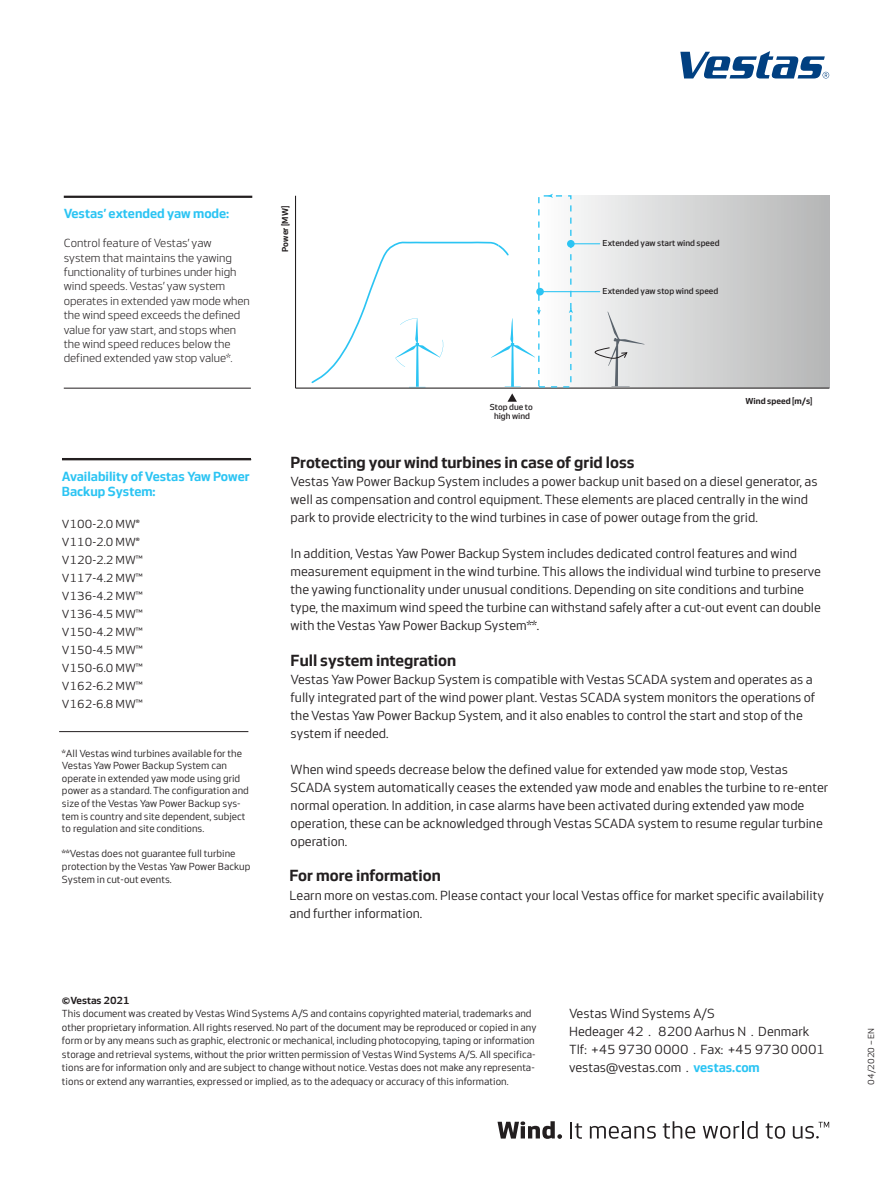
<style>
.page{position:relative;width:893px;height:1191px;background:#fff}
.page>*{position:absolute;margin:0;border:0;box-sizing:border-box;transform-origin:0 0}
.Body_Text{font:600 16.5px "Vestas Sans";color:#231f20}
.Sub_Headline{font:600 16.5px "Vestas Sans";color:#231f20}
.Body_Text-2{font:13.5px/18px "Vestas Sans";color:#231f20}
.Address{font:13.5px "Vestas Sans";color:#231f20}
.Quotation_Heading{font:600 13.5px/15px "Vestas Sans";color:#2bc4f3}
.Quotation_Heading-2{font:12px/14.4px "Vestas Sans Standard";letter-spacing:-.005em;color:#231f20}
.Quotation_Bullets{font:12px "Vestas Sans";color:#231f20}
.t1{font:10.5px/12.6px "Vestas Sans";color:#231f20}
.t2{font:600 10.5px "Vestas Sans";color:#231f20}
.Date{font:9px "Vestas Sans";color:#231f20}
.t3{font:500 8.85px/9.1px "Vestas Sans";color:#231f20;text-align:center}
.t4{font:600 8.85px "Vestas Sans";color:#231f20}
.s1{font-weight:600;color:#2bc4f3}
</style>
<div class="page">
<svg style="left:680px;top:51px;width:149px;height:27px"></svg>
<svg style="left:497px;top:1121px;width:65px;height:17px"></svg>
<svg style="left:570px;top:1122px;width:12px;height:16px"></svg>
<svg style="left:590px;top:1126px;width:66px;height:12px"></svg>
<svg style="left:663px;top:1121px;width:32px;height:17px"></svg>
<svg style="left:703px;top:1121px;width:55px;height:17px"></svg>
<svg style="left:765px;top:1123px;width:20px;height:15px"></svg>
<svg style="left:793px;top:1121px;width:36px;height:17px"></svg>
<hr style="left:62px;top:458px;width:189px;height:2px;background:#231f20">
<hr style="left:59px;top:731px;width:189px;height:1px;background:#231f20">
<hr style="left:64px;top:388px;width:187px;height:1px;background:#231f20">
<hr style="left:64px;top:196px;width:188px;height:2px;background:#231f20">
<div style="left:513px;top:196px;width:316px;height:191px;background:linear-gradient(to right,#fff,#b5b6b6)"></div>
<svg style="left:594px;top:311px;width:51px;height:76px;background:#dcddde"></svg>
<hr style="left:296px;top:387px;width:533px;height:2px;background:#231f20">
<hr style="left:295px;top:196px;width:1px;height:192px;background:#231f20">
<div style="left:538px;top:195px;width:33px;height:192px;border:1px dashed #2bc4f3"></div>
<svg style="left:548px;top:194px;width:5px;height:4px"></svg>
<svg style="left:310px;top:240px;width:231px;height:162px"></svg>
<svg style="left:569px;top:308px;width:4px;height:5px"></svg>
<svg style="left:575px;top:243px;width:25px;height:1px"></svg>
<div style="left:567px;top:240px;width:8px;height:8px;background:#2bc4f3;border-radius:50%"></div>
<hr style="left:540px;top:291px;width:60px;height:1px;background:#2bc4f3">
<div style="left:536px;top:288px;width:8px;height:7px;background:#2bc4f3;border-radius:50%"></div>
<p class="t4" style="left:280px;top:252px;width:47px;rotate:-90deg">Power [MW]</p>
<p class="Quotation_Heading" style="left:64px;top:206px;width:167px">Vestas’ extended yaw mode:</p>
<p class="Quotation_Heading-2" style="left:64px;top:236px;width:187px">Control feature of Vestas’ yaw system that maintains the yawing functionality of turbines under high wind speeds. Vestas’ yaw system operates in extended yaw mode when the wind speed exceeds the defined value for yaw start, and stops when the wind speed reduces below the defined extended yaw stop value*.</p>
<p class="t3" style="left:603px;top:239px;width:118px">Extended yaw start wind speed</p>
<p class="t3" style="left:603px;top:286px;width:117px">Extended yaw stop wind speed</p>
<p class="t3" style="left:490px;top:403px;width:45px">Stop due to high wind</p>
<p class="t4" style="left:745px;top:396px;width:69px">Wind speed [m/s]</p>
<p class="Quotation_Heading" style="left:62px;top:468px;width:189px">Availability of Vestas Yaw Power<br>Backup System:</p>
<p class="Quotation_Bullets" style="left:62px;top:518px;width:79px">V100-2.0 MW®</p>
<p class="Quotation_Bullets" style="left:62px;top:536px;width:79px">V110-2.0 MW®</p>
<p class="Quotation_Bullets" style="left:62px;top:554px;width:82px">V120-2.2 MW™</p>
<p class="Quotation_Bullets" style="left:62px;top:572px;width:82px">V117-4.2 MW™</p>
<p class="Quotation_Bullets" style="left:62px;top:590px;width:82px">V136-4.2 MW™</p>
<p class="Quotation_Bullets" style="left:62px;top:608px;width:82px">V136-4.5 MW™</p>
<p class="Quotation_Bullets" style="left:62px;top:626px;width:82px">V150-4.2 MW™</p>
<p class="Quotation_Bullets" style="left:62px;top:644px;width:82px">V150-4.5 MW™</p>
<p class="Quotation_Bullets" style="left:62px;top:662px;width:82px">V150-6.0 MW™</p>
<p class="Quotation_Bullets" style="left:62px;top:680px;width:82px">V162-6.2 MW™</p>
<p class="Quotation_Bullets" style="left:62px;top:698px;width:82px">V162-6.8 MW™</p>
<p class="t1" style="left:62px;top:746px;width:188px">*All Vestas wind turbines available for the Vestas Yaw Power Backup System can operate in extended yaw mode using grid power as a standard. The configuration and size of the Vestas Yaw Power Backup sys&shy;tem is country and site dependent, subject to regulation and site conditions.</p>
<p class="t1" style="left:62px;top:847px;width:190px">**Vestas does not guarantee full turbine protection by the Vestas Yaw Power Backup<br>System in cut-out events.</p>
<p class="Body_Text" style="left:291px;top:454px;width:346px">Protecting your wind turbines in case of grid loss</p>
<p class="Body_Text-2" style="left:291px;top:473px;width:529px">Vestas Yaw Power Backup System includes a power backup unit based on a diesel generator, as well as compensation and control equipment. These elements are placed centrally in the wind park to provide electricity to the wind turbines in case of power outage from the grid.</p>
<p class="Body_Text-2" style="left:291px;top:545px;width:532px">In addition, Vestas Yaw Power Backup System includes dedicated control features and wind measurement equipment in the wind turbine. This allows the individual wind turbine to preserve the yawing functionality under unusual conditions. Depending on site conditions and turbine type, the maximum wind speed the turbine can withstand safely after a cut-out event can double with the Vestas Yaw Power Backup System**.</p>
<p class="Body_Text" style="left:291px;top:652px;width:167px">Full system integration</p>
<p class="Body_Text-2" style="left:291px;top:671px;width:526px">Vestas Yaw Power Backup System is compatible with Vestas SCADA system and operates as a fully integrated part of the wind power plant. Vestas SCADA system monitors the operations of the Vestas Yaw Power Backup System, and it also enables to control the start and stop of the system if needed.</p>
<p class="Body_Text-2" style="left:291px;top:761px;width:539px">When wind speeds decrease below the defined value for extended yaw mode stop, Vestas SCADA system automatically ceases the extended yaw mode and enables the turbine to re-enter normal operation. In addition, in case alarms have been activated during extended yaw mode operation, these can be acknowledged through Vestas SCADA system to resume regular turbine operation.</p>
<p class="Sub_Headline" style="left:289px;top:866px;width:153px">For more information</p>
<p class="Body_Text-2" style="left:289px;top:887px;width:536px">Learn more on vestas.com. Please contact your local Vestas office for market specific availability and further information.</p>
<p class="t2" style="left:62px;top:994px;width:69px">©Vestas 2021</p>
<p class="t1" style="left:62px;top:1006px;width:476px;line-height:13.5px">This document was created by Vestas Wind Systems A/S and contains copyrighted material, trademarks and other proprietary information. All rights reserved. No part of the document may be reproduced or copied in any form or by any means such as graphic, electronic or mechanical, including photocopying, taping or information storage and retrieval systems, without the prior written permission of Vestas Wind Systems A/S. All specifica&shy;tions are for information only and are subject to change without notice. Vestas does not make any representa&shy;tions or extend any warranties, expressed or implied, as to the adequacy or accuracy of this information.</p>
<p class="Address" style="left:569px;top:1006px;width:147px">Vestas Wind Systems A/S</p>
<p class="Address" style="left:569px;top:1024px;width:242px">Hedeager 42 . 8200 Aarhus N . Denmark</p>
<p class="Address" style="left:569px;top:1042px;width:258px">Tlf: +45 9730 0000 . Fax: +45 9730 0001</p>
<p class="Address" style="left:569px;top:1060px;width:192px">vestas@vestas.com . <span class="s1">vestas.com</span></p>
<p class="Date" style="left:866px;top:1084px;width:58px;rotate:-90deg">04/2020 – EN</p>
</div>
